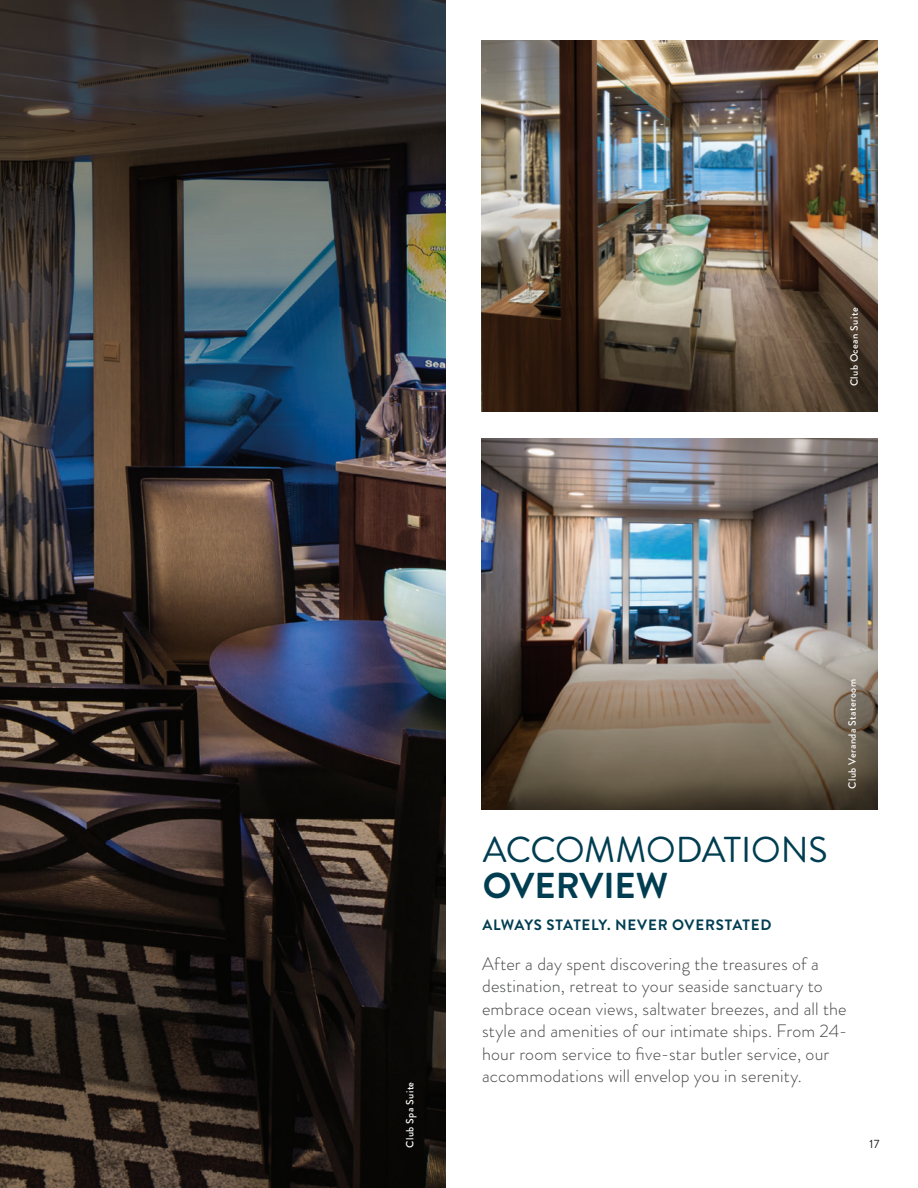
<style>
.page{position:relative;width:918px;height:1188px;background:#fff}
.page>*{position:absolute;margin:0;border:0;box-sizing:border-box;transform-origin:0 0}
.t1{font:36px/36px "Brandon Grotesque";letter-spacing:-.01em;color:#013d51}
.Paragraph{font:300 18px/22.5px "Brandon Grotesque";letter-spacing:.01em;color:#464748}
.t2{font:700 15px "Brandon Grotesque";letter-spacing:.05em;color:#013d51}
.t3{font:12px "Brandon Grotesque";color:#231f20}
.t4{font:500 10.5px "Brandon Grotesque";letter-spacing:.035em;color:#fff}
.s1{font-weight:700}
</style>
<div class="page">
<img style="left:0;top:756px;width:446px;height:432px">
<img style="left:0;top:0;width:446px;height:756px">
<img style="left:482px;top:438px;width:396px;height:141px">
<img style="left:482px;top:579px;width:396px;height:231px">
<img style="left:482px;top:40px;width:396px;height:217px">
<svg style="left:482px;top:257px;width:396px;height:154px;background:#5c4e3e"></svg>
<p class="t4" style="left:847px;top:386px;width:80px;rotate:-90deg">Club Ocean Suite</p>
<p class="t4" style="left:403px;top:1148px;width:67px;rotate:-90deg">Club Spa Suite</p>
<p class="t4" style="left:845px;top:789px;width:111px;rotate:-90deg">Club Veranda Stateroom</p>
<p class="t1" style="left:483px;top:832px;width:347px">ACCOMMODATIONS<br><span class="s1">OVERVIEW</span></p>
<p class="t2" style="left:483px;top:914px;width:290px">ALWAYS STATELY. NEVER OVERSTATED</p>
<p class="Paragraph" style="left:482px;top:952px;width:367px">After a day spent discovering the treasures of a destination, retreat to your seaside sanctuary to embrace ocean views, saltwater breezes, and all the style and amenities of our intimate ships. From 24- hour room service to five-star butler service, our accommodations will envelop you in serenity.</p>
<p class="t3" style="left:869px;top:1135px;width:12px">17</p>
</div>
